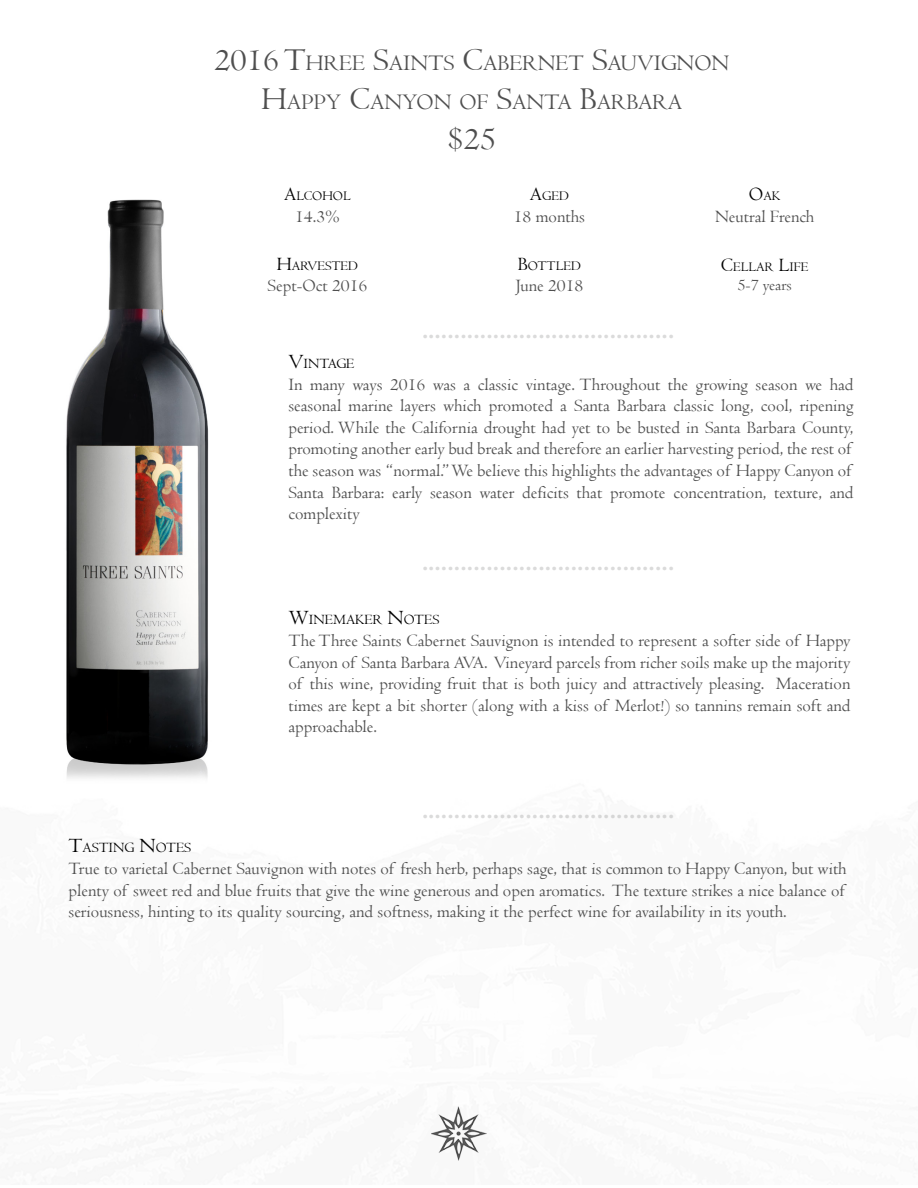
<style>
.page{position:relative;width:918px;height:1188px;background:#fff}
.page>*{position:absolute;margin:0;border:0;box-sizing:border-box;transform-origin:0 0}
.t1{font:33px "Centaur";color:#4f4f4f}
.t2{font:23.1px/39.6px "Centaur";color:#4f4f4f;text-align:center}
.t3{font:18px/21.6px "Centaur";color:#4f4f4f;text-align:justify}
.t4{font:16.5px "Centaur";color:#4f4f4f}
.t5{font:14.7px "Centaur";color:#000}
.t6{font:13.65px "Centaur";color:#000}
.s1{font-size:33px}
.s2{font-size:19.5px}
.s3{font-size:21px}
</style>
<div class="page">
<img style="left:66px;top:199px;width:143px;height:579px">
<img style="left:432px;top:1106px;width:54px;height:54px">
<p class="t2" style="left:214px;top:43px;width:516px"><span class="s1">2016 T</span>HREE <span class="s1">S</span>AINTS <span class="s1">C</span>ABERNET <span class="s1">S</span>AUVIGNON<br><span class="s1">H</span>APPY <span class="s1">C</span>ANYON OF <span class="s1">S</span>ANTA <span class="s1">B</span>ARBARA</p>
<h1 class="t1" style="left:448px;top:119px;width:50px">$25</h1>
<p class="t6" style="left:284px;top:188px;width:68px"><span class="s2">A</span>LCOHOL</p>
<p class="t3" style="left:295px;top:205px;width:46px">14.3%</p>
<p class="t6" style="left:277px;top:257px;width:83px"><span class="s2">H</span>ARVESTED</p>
<p class="t3" style="left:268px;top:275px;width:101px">Sept-Oct 2016</p>
<p class="t6" style="left:749px;top:188px;width:33px"><span class="s2">O</span>AK</p>
<p class="t3" style="left:715px;top:205px;width:101px">Neutral French</p>
<p class="t6" style="left:721px;top:258px;width:89px"><span class="s2">C</span>ELLAR <span class="s2">L</span>IFE</p>
<p class="t4" style="left:737px;top:275px;width:56px">5-7 years</p>
<p class="t6" style="left:530px;top:188px;width:40px"><span class="s2">A</span>GED</p>
<p class="t3" style="left:514px;top:205px;width:73px">18 months</p>
<p class="t6" style="left:518px;top:257px;width:65px"><span class="s2">B</span>OTTLED</p>
<p class="t3" style="left:515px;top:275px;width:69px">June 2018</p>
<p class="t5" style="left:288px;top:355px;width:68px"><span class="s3">V</span>INTAGE</p>
<p class="t3" style="left:288px;top:373px;width:567px">In many ways 2016 was a classic vintage. Throughout the growing season we had seasonal marine layers which promoted a Santa Barbara classic long, cool, ripening period. While the California drought had yet to be busted in Santa Barbara County, promoting another early bud break and therefore an earlier harvesting period, the rest of the season was “normal.” We believe this highlights the advantages of Happy Canyon of Santa Barbara: early season water deficits that promote concentration, texture, and complexity</p>
<p class="t5" style="left:288px;top:611px;width:152px"><span class="s3">W</span>INEMAKER <span class="s3">N</span>OTES</p>
<p class="t3" style="left:288px;top:629px;width:564px">The Three Saints Cabernet Sauvignon is intended to represent a softer side of Happy Canyon of Santa Barbara AVA. Vineyard parcels from richer soils make up the majority of this wine, providing fruit that is both juicy and attractively pleasing. Maceration times are kept a bit shorter (along with a kiss of Merlot!) so tannins remain soft and approachable.</p>
<p class="t5" style="left:69px;top:839px;width:124px"><span class="s3">T</span>ASTING <span class="s3">N</span>OTES</p>
<p class="t3" style="left:69px;top:858px;width:780px">True to varietal Cabernet Sauvignon with notes of fresh herb, perhaps sage, that is common to Happy Canyon, but with plenty of sweet red and blue fruits that give the wine generous and open aromatics. The texture strikes a nice balance of seriousness, hinting to its quality sourcing, and softness, making it the perfect wine for availability in its youth.</p>
</div>
